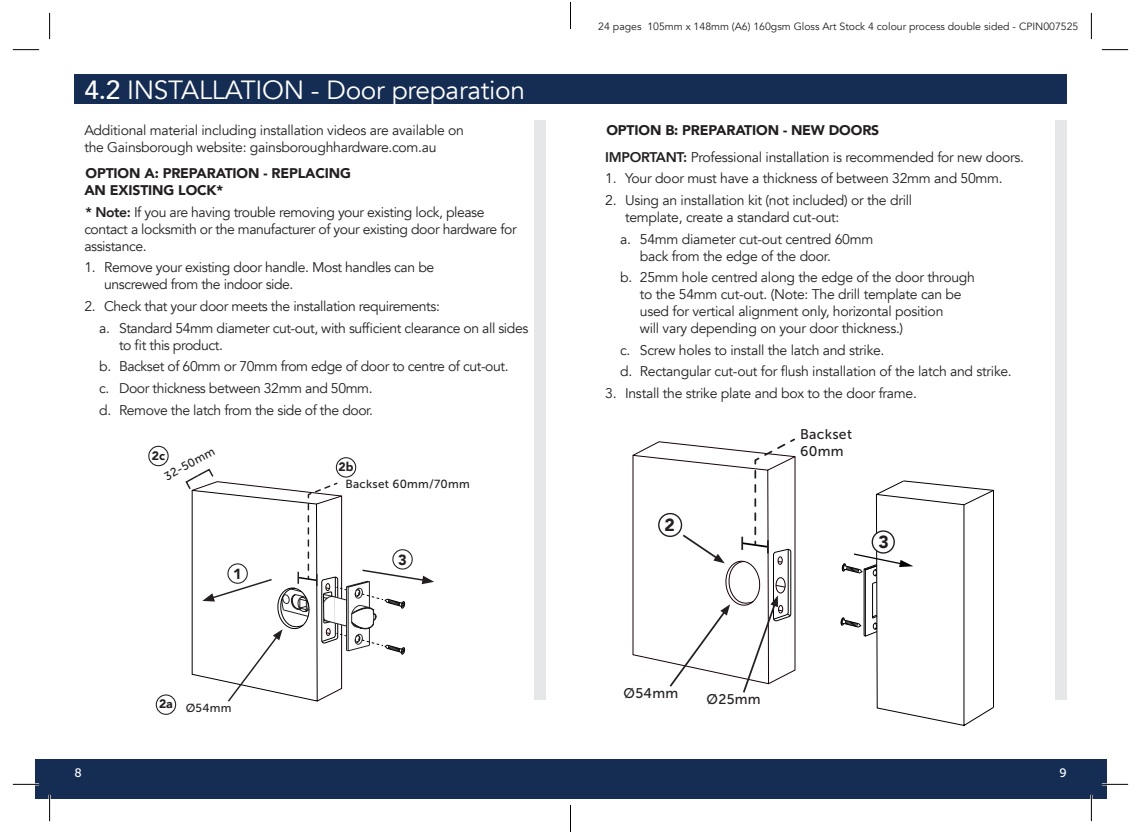
<style>
.page{position:relative;width:1141px;height:834px;background:#fff}
.page>*{position:absolute;margin:0;border:0;box-sizing:border-box;transform-origin:0 0}
.t1{font:26.25px "Avenir";letter-spacing:-.01em;color:#fff}
.bold_text{font:900 17.5px "Avenir";color:#231f20}
.bold_text-2{font:900 14.7px "Avenir";color:#231f20}
.bold_text-3{font:14px/16.8px "Avenir";letter-spacing:-.02em;color:#231f20}
.bold_text-4{font:900 14px/16.8px "Avenir";letter-spacing:-.01em;color:#231f20}
.t2{font:14px "Museo Sans 500";letter-spacing:.02em;color:#231f20}
.bold_text-5{font:900 12.25px "Avenir";color:#231f20}
.t3{font:12.25px "Museo Sans Rounded 500";color:#fff}
.t4{font:11.72px "Museo Sans 500";letter-spacing:.02em;color:#231f20}
.t5{font:10.5px "Avenir";color:#231f20}
.s1{font-weight:500}
.s2{font-weight:800}
</style>
<div class="page">
<div style="left:534px;top:121px;width:12px;height:578px;background:#e6e7e9"></div>
<div style="left:1055px;top:121px;width:12px;height:578px;background:#e6e7e9"></div>
<div style="left:74px;top:74px;width:993px;height:30px;background:#152c53"></div>
<svg style="left:841px;top:480px;width:153px;height:246px"></svg>
<div style="left:872px;top:531px;width:22px;height:22px;background:#fff;border-radius:50%"></div>
<div style="left:872px;top:530px;width:23px;height:23px;border:1px solid #231f20;border-radius:50%"></div>
<svg style="left:633px;top:438px;width:163px;height:255px"></svg>
<div style="left:336px;top:457px;width:20px;height:20px;border:1px solid #231f20;border-radius:50%"></div>
<div style="left:148px;top:445px;width:21px;height:21px;border:1px solid #231f20;border-radius:50%"></div>
<div style="left:156px;top:694px;width:20px;height:20px;border:1px solid #231f20;border-radius:50%"></div>
<svg style="left:185px;top:467px;width:249px;height:235px"></svg>
<div style="left:35px;top:759px;width:1071px;height:40px;background:#152c53"></div>
<hr style="left:13px;top:783px;width:26px;height:2px;background:#fff">
<hr style="left:1102px;top:783px;width:26px;height:2px;background:#fff">
<hr style="left:49px;top:794px;width:2px;height:27px;background:#fff">
<hr style="left:1090px;top:794px;width:2px;height:27px;background:#fff">
<svg style="left:13px;top:49px;width:26px;height:1px"></svg>
<svg style="left:1102px;top:49px;width:26px;height:1px"></svg>
<svg style="left:13px;top:783px;width:26px;height:1px"></svg>
<svg style="left:1102px;top:783px;width:26px;height:1px"></svg>
<svg style="left:49px;top:13px;width:1px;height:26px"></svg>
<svg style="left:49px;top:794px;width:1px;height:27px"></svg>
<svg style="left:1091px;top:13px;width:1px;height:26px"></svg>
<svg style="left:1091px;top:794px;width:1px;height:27px"></svg>
<svg style="left:570px;top:2px;width:1px;height:27px"></svg>
<svg style="left:570px;top:805px;width:1px;height:26px"></svg>
<p class="t1" style="left:84px;top:74px;width:442px"><span class="s1">4.2</span> INSTALLATION - Door preparation</p>
<p class="bold_text-3" style="left:84px;top:122px;width:381px">Additional material including installation videos are available on the Gainsborough website: gainsboroughhardware.com.au</p>
<p class="bold_text-4" style="left:84px;top:165px;width:268px">OPTION A: PREPARATION - REPLACING<br>AN EXISTING LOCK*</p>
<p class="bold_text-3" style="left:84px;top:204px;width:434px"><span class="s2">* Note:</span> If you are having trouble removing your existing lock, please contact a locksmith or the manufacturer of your existing door hardware for assistance.</p>
<p class="bold_text-3" style="left:104px;top:259px;width:332px;text-indent:-20px">1. Remove your existing door handle. Most handles can be unscrewed from the indoor side.</p>
<p class="bold_text-3" style="left:84px;top:298px;width:357px">2. Check that your door meets the installation requirements:</p>
<p class="bold_text-3" style="left:119px;top:320px;width:411px;text-indent:-20px">a. Standard 54mm diameter cut-out, with sufficient clearance on all sides to fit this product.</p>
<p class="bold_text-3" style="left:99px;top:358px;width:411px">b. Backset of 60mm or 70mm from edge of door to centre of cut-out.</p>
<p class="bold_text-3" style="left:99px;top:380px;width:275px">c. Door thickness between 32mm and 50mm.</p>
<p class="bold_text-3" style="left:99px;top:402px;width:275px">d. Remove the latch from the side of the door.</p>
<p class="t4" style="left:162px;top:471px;width:57px;rotate:-28deg">32-50mm</p>
<p class="bold_text-5" style="left:152px;top:445px;width:15px">2c</p>
<p class="bold_text-2" style="left:233px;top:561px;width:10px">1</p>
<p class="bold_text-5" style="left:159px;top:693px;width:15px">2a</p>
<p class="t4" style="left:186px;top:701px;width:47px">Ø54mm</p>
<p class="bold_text-5" style="left:339px;top:456px;width:16px">2b</p>
<p class="t4" style="left:345px;top:477px;width:126px">Backset 60mm/70mm</p>
<p class="bold_text-2" style="left:398px;top:547px;width:10px">3</p>
<p class="t5" style="left:598px;top:20px;width:482px">24 pages 105mm x 148mm (A6) 160gsm Gloss Art Stock 4 colour process double sided - CPIN007525</p>
<p class="bold_text-4" style="left:606px;top:121px;width:274px">OPTION B: PREPARATION - NEW DOORS</p>
<p class="bold_text-3" style="left:605px;top:149px;width:420px"><span class="s2">IMPORTANT:</span> Professional installation is recommended for new doors.</p>
<p class="bold_text-3" style="left:605px;top:170px;width:399px">1. Your door must have a thickness of between 32mm and 50mm.</p>
<p class="bold_text-3" style="left:625px;top:192px;width:289px;text-indent:-20px">2. Using an installation kit (not included) or the drill template, create a standard cut-out:</p>
<p class="bold_text-3" style="left:640px;top:231px;width:235px;text-indent:-20px">a. 54mm diameter cut-out centred 60mm back from the edge of the door.</p>
<p class="bold_text-3" style="left:640px;top:269px;width:336px;text-indent:-20px">b. 25mm hole centred along the edge of the door through to the 54mm cut-out. (Note: The drill template can be used for vertical alignment only, horizontal position<br>will vary depending on your door thickness.)</p>
<p class="bold_text-3" style="left:620px;top:341px;width:266px">c. Screw holes to install the latch and strike.</p>
<p class="bold_text-3" style="left:620px;top:363px;width:393px">d. Rectangular cut-out for flush installation of the latch and strike.</p>
<p class="bold_text-3" style="left:605px;top:385px;width:313px">3. Install the strike plate and box to the door frame.</p>
<p class="bold_text" style="left:664px;top:510px;width:12px">2</p>
<p class="t2" style="left:800px;top:426px;width:54px">Backset</p>
<p class="t2" style="left:800px;top:443px;width:45px">60mm</p>
<p class="bold_text" style="left:878px;top:527px;width:12px">3</p>
<p class="t2" style="left:624px;top:685px;width:56px">Ø54mm</p>
<p class="t2" style="left:707px;top:691px;width:56px">Ø25mm</p>
<p class="t3" style="left:74px;top:766px;width:9px">8</p>
<p class="t3" style="left:1059px;top:766px;width:9px">9</p>
</div>
